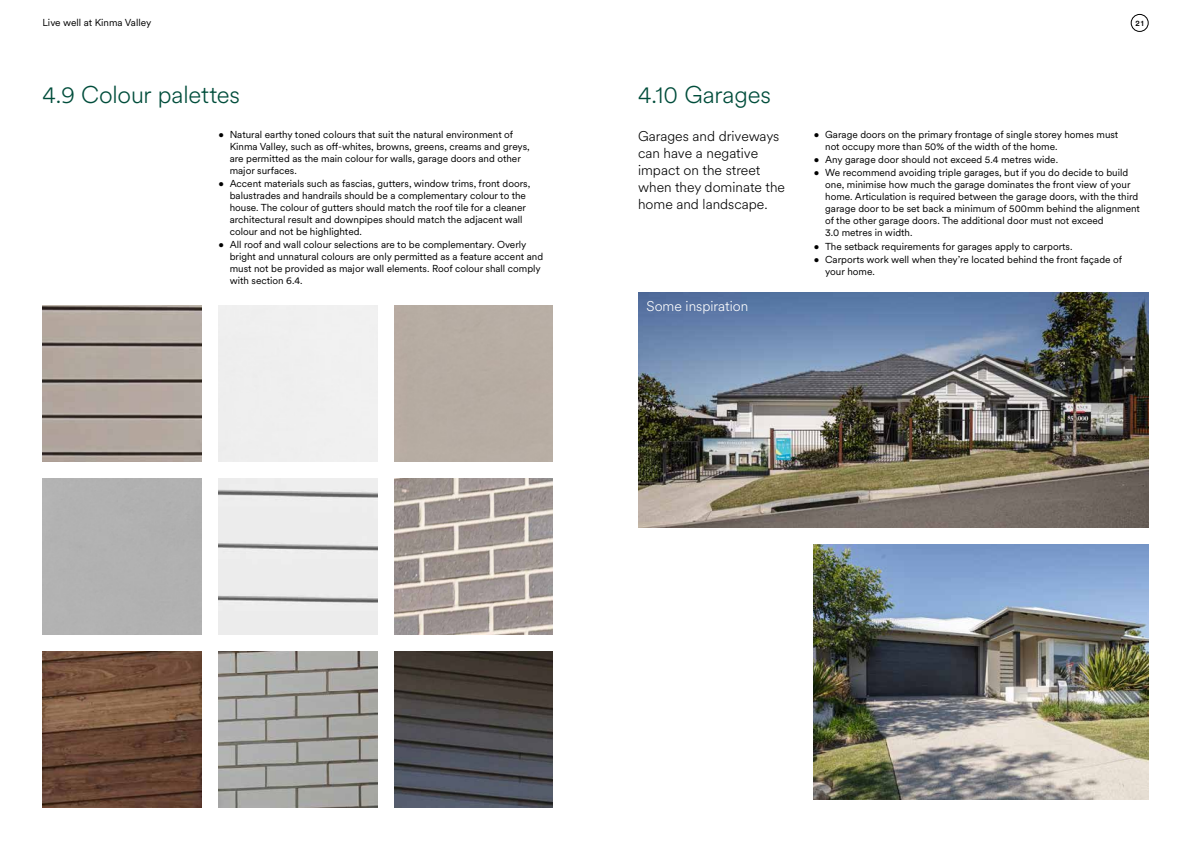
<style>
.page{position:relative;width:1191px;height:842px;background:#fff}
.page>*{position:absolute;margin:0;border:0;box-sizing:border-box;transform-origin:0 0}
.t1{font:300 24px "Circular XX";letter-spacing:-.01em;color:#004d3b}
.t2{font:300 14px/17px "Circular XX";color:#000}
.t3{font:300 14px "Circular XX";color:#fff}
.t4{font:10px/12px "Circular XX";color:#000}
.t5{font:500 8px "Circular Std";color:#000}
</style>
<div class="page">
<img style="left:43px;top:306px;width:158px;height:156px">
<img style="left:43px;top:652px;width:158px;height:156px">
<img style="left:218px;top:479px;width:159px;height:156px">
<img style="left:218px;top:652px;width:159px;height:156px">
<img style="left:394px;top:479px;width:159px;height:156px">
<img style="left:394px;top:652px;width:159px;height:156px">
<img style="left:638px;top:292px;width:510px;height:236px">
<img style="left:814px;top:545px;width:334px;height:255px">
<div style="left:1131px;top:14px;width:17px;height:18px;border:1px solid #000;border-radius:50%"></div>
<p class="t4" style="left:43px;top:16px;width:110px">Live well at Kinma Valley</p>
<p class="t5" style="left:1135px;top:18px;width:10px">21</p>
<h1 class="t1" style="left:43px;top:79px;width:199px">4.9 Colour palettes</h1>
<p class="t4" style="left:230px;top:128px;width:301px;text-indent:-11px">• Natural earthy toned colours that suit the natural environment of Kinma Valley, such as off-whites, browns, greens, creams and greys, are permitted as the main colour for walls, garage doors and other major surfaces.</p>
<p class="t4" style="left:230px;top:177px;width:302px;text-indent:-11px">• Accent materials such as fascias, gutters, window trims, front doors, balustrades and handrails should be a complementary colour to the house. The colour of gutters should match the roof tile for a cleaner architectural result and downpipes should match the adjacent wall colour and not be highlighted.</p>
<p class="t4" style="left:230px;top:239px;width:315px;text-indent:-11px">• All roof and wall colour selections are to be complementary. Overly bright and unnatural colours are only permitted as a feature accent and must not be provided as major wall elements. Roof colour shall comply with section 6.4.</p>
<h1 class="t1" style="left:638px;top:79px;width:134px">4.10 Garages</h1>
<h2 class="t2" style="left:638px;top:127px;width:148px">Garages and driveways can have a negative impact on the street when they dominate the home and landscape.</h2>
<p class="t4" style="left:825px;top:128px;width:295px;text-indent:-11px">• Garage doors on the primary frontage of single storey homes must not occupy more than 50% of the width of the home.</p>
<p class="t4" style="left:814px;top:153px;width:246px">• Any garage door should not exceed 5.4 metres wide.</p>
<p class="t4" style="left:825px;top:167px;width:316px;text-indent:-11px">• We recommend avoiding triple garages, but if you do decide to build one, minimise how much the garage dominates the front view of your home. Articulation is required between the garage doors, with the third garage door to be set back a minimum of 500mm behind the alignment of the other garage doors. The additional door must not exceed<br>3.0 metres in width.</p>
<p class="t4" style="left:814px;top:240px;width:260px">• The setback requirements for garages apply to carports.</p>
<p class="t4" style="left:825px;top:253px;width:298px;text-indent:-11px">• Carports work well when they’re located behind the front façade of your home.</p>
<h2 class="t3" style="left:646px;top:297px;width:103px">Some inspiration</h2>
</div>
